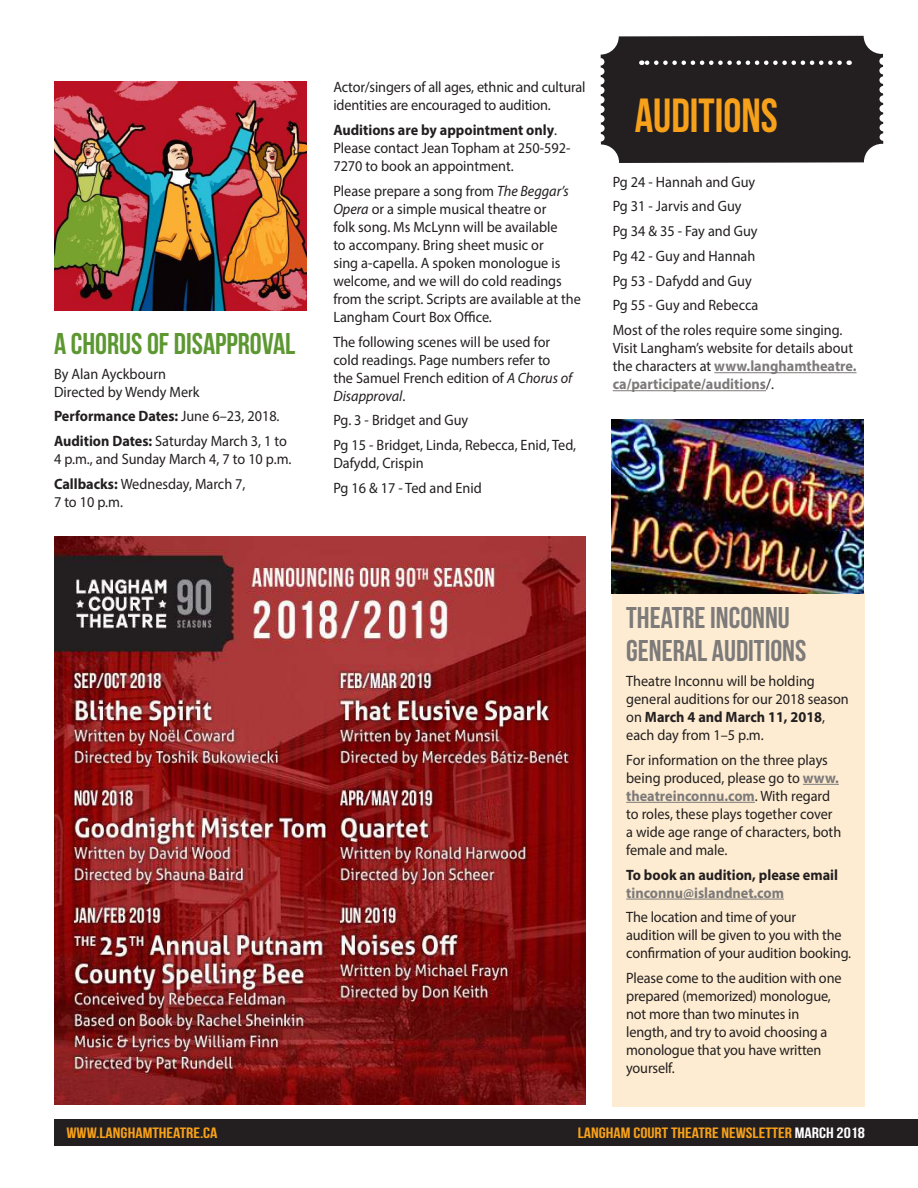
<style>
.page{position:relative;width:918px;height:1188px;background:#fff}
.page>*{position:absolute;margin:0;border:0;box-sizing:border-box;transform-origin:0 0}
.t1{font:47.85px "Bebas Neue";color:#f7a11a;scale:.95 1}
.t2{font:30px/33px "Bebas Neue";color:#7d7a7a}
.t3{font:30px "Bebas Neue";color:#5c9731}
.t4{font:15px/18px "Myriad Pro";color:#231f20;scale:.95 1}
.t5{font:15px "Bebas Neue";color:#f7a11a;scale:1.2 1}
.t6{font:700 15px "Myriad Pro";color:#231f20;scale:.95 1}
.t7{font:700 15px "Myriad Pro";color:#7d7a7a;scale:.95 1}
.s1{font-weight:700}
.s2{font-style:italic}
.s3{font-weight:700;color:#7d7a7a}
.s4{color:#fff}
</style>
<div class="page">
<div style="left:54px;top:1119px;width:864px;height:27px;background:#231f20"></div>
<svg style="left:601px;top:36px;width:282px;height:127px;background:#2e2b2c"></svg>
<div style="left:613px;top:592px;width:252px;height:515px;background:#fdecd1"></div>
<hr style="left:803px;top:784px;width:36px;height:1px;background:#7d7a7a">
<hr style="left:626px;top:802px;width:129px;height:1px;background:#7d7a7a">
<hr style="left:626px;top:899px;width:158px;height:1px;background:#7d7a7a">
<hr style="left:714px;top:372px;width:143px;height:1px;background:#7d7a7a">
<hr style="left:613px;top:390px;width:153px;height:1px;background:#7d7a7a">
<img style="left:54px;top:81px;width:253px;height:230px">
<img style="left:612px;top:420px;width:252px;height:174px">
<img style="left:54px;top:536px;width:532px;height:569px">
<h2 class="t3" style="left:54px;top:327px;width:243px">A CHORUS OF DISAPPROVAL</h2>
<p class="t4" style="left:54px;top:364px;width:155px">By Alan Ayckbourn<br>Directed by Wendy Merk</p>
<p class="t4" style="left:54px;top:404px;width:247px;line-height:24.8px"><span class="s1">Performance Dates:</span> June 6–23, 2018.<br><span class="s1">Audition Dates:</span> Saturday March 3, 1 to</p>
<p class="t4" style="left:54px;top:446px;width:252px;line-height:24.8px">4 p.m., and Sunday March 4, 7 to 10 p.m.<br><span class="s1">Callbacks:</span> Wednesday, March 7,</p>
<p class="t4" style="left:54px;top:493px;width:74px">7 to 10 p.m.</p>
<p class="t4" style="left:333px;top:78px;width:267px">Actor/singers of all ages, ethnic and cultural identities are encouraged to audition.</p>
<p class="t4" style="left:333px;top:121px;width:251px"><span class="s1">Auditions are by appointment only</span>.<br>Please contact Jean Topham at 250-592-<br>7270 to book an appointment.</p>
<p class="t4" style="left:333px;top:181px;width:262px">Please prepare a song from <span class="s2">The Beggar’s Opera</span> or a simple musical theatre or<br>folk song. Ms McLynn will be available<br>to accompany. Bring sheet music or<br>sing a-capella. A spoken monologue is welcome, and we will do cold readings from the script. Scripts are available at the Langham Court Box Office.</p>
<p class="t4" style="left:333px;top:332px;width:253px">The following scenes will be used for cold readings. Page numbers refer to the Samuel French edition of <span class="s2">A Chorus of<br>Disapproval</span>.</p>
<p class="t4" style="left:333px;top:408px;width:257px;line-height:24.8px">Pg. 3 - Bridget and Guy<br>Pg 15 - Bridget, Linda, Rebecca, Enid, Ted,</p>
<p class="t4" style="left:333px;top:450px;width:158px;line-height:24.8px">Dafydd, Crispin<br>Pg 16 &amp; 17 - Ted and Enid</p>
<h1 class="t1" style="left:635px;top:89px;width:152px">AUDITIONS</h1>
<p class="t4" style="left:613px;top:169px;width:243px;line-height:24.8px">Pg 24 - Hannah and Guy<br>Pg 31 - Jarvis and Guy<br>Pg 34 &amp; 35 - Fay and Guy<br>Pg 42 - Guy and Hannah<br>Pg 53 - Dafydd and Guy<br>Pg 55 - Guy and Rebecca<br>Most of the roles require some singing.</p>
<p class="t4" style="left:613px;top:339px;width:258px">Visit Langham’s website for details about the characters at <span class="s3">www.langhamtheatre. ca/participate/auditions</span>/.</p>
<h2 class="t2" style="left:626px;top:601px;width:182px">THEATRE INCONNU<br>GENERAL AUDITIONS</h2>
<p class="t4" style="left:626px;top:672px;width:236px">Theatre Inconnu will be holding general auditions for our 2018 season on <span class="s1">March 4 and March 11, 2018</span>, each day from 1–5 p.m.</p>
<p class="t4" style="left:626px;top:751px;width:228px">For information on the three plays being produced, please go to <span class="s3">www. theatreinconnu.com</span>. With regard to roles, these plays together cover a wide age range of characters, both female and male.</p>
<p class="t6" style="left:626px;top:865px;width:225px">To book an audition, please email</p>
<p class="t7" style="left:626px;top:883px;width:168px">tinconnu@islandnet.com</p>
<p class="t4" style="left:626px;top:908px;width:238px">The location and time of your<br>audition will be given to you with the confirmation of your audition booking.</p>
<p class="t4" style="left:626px;top:969px;width:228px">Please come to the audition with one prepared (memorized) monologue, not more than two minutes in length, and try to avoid choosing a monologue that you have written yourself.</p>
<p class="t5" style="left:67px;top:1124px;width:127px">WWW.LANGHAMTHEATRE.CA</p>
<p class="t5" style="left:578px;top:1124px;width:241px">LANGHAM COURT THEATRE NEWSLETTER <span class="s4">MARCH 2018</span></p>
</div>
